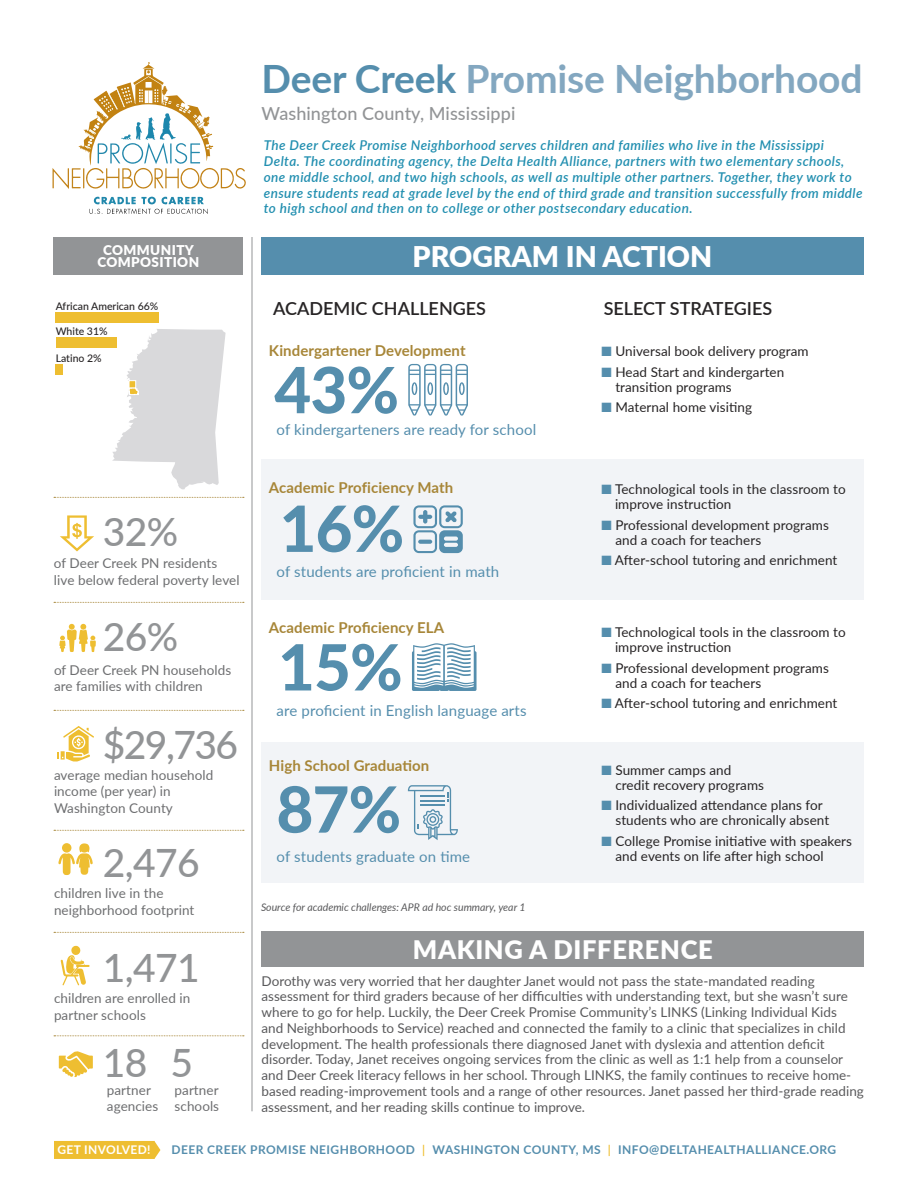
<style>
.page{position:relative;width:918px;height:1188px;background:#fff}
.page>*{position:absolute;margin:0;border:0;box-sizing:border-box;transform-origin:0 0}
.t1{font:800 63.75px "Lato";letter-spacing:-.015em;color:#558ead}
.t2{font:700 39px "Lato";letter-spacing:-.005em;color:#83a7c0}
.t3{font:500 39px "Lato";letter-spacing:-.015em;color:#929496}
.t4{font:900 28.5px "Lato";color:#fff}
.t5{font:900 25.5px "Lato";letter-spacing:.025em;color:#fff}
.t6{font:600 18px "Lato";color:#272425}
.t7{font:500 18px "Lato";letter-spacing:.005em;color:#929496}
.t8{font:15px "Lato";letter-spacing:.01em;color:#558ead}
.t9{font:700 15px "Lato";letter-spacing:.005em;color:#a78638}
.t10{font:13.5px/15.8px "Lato";color:#59595b}
.t11{font:13.5px/15px "Lato";letter-spacing:.005em;color:#272425}
.t12{font:italic 600 13.5px/15.8px "Lato";letter-spacing:.03em;color:#228fb0}
.t13{font:13.5px/16.5px "Lato";letter-spacing:.005em;color:#6d6e70}
.t14{font:900 13.5px/11.7px "Lato";letter-spacing:.03em;color:#fff;text-align:center}
.t15{font:700 12px "Lato";letter-spacing:.035em;color:#558ead}
.t16{font:700 12px "Lato";letter-spacing:.03em;color:#fff}
.t17{font:italic 10.5px "Lato";color:#59595b}
.t18{font:500 10.5px "Lato";color:#272425}
.s1{color:#558ead}
.s2{font-weight:600;color:#eebe31}
</style>
<div class="page">
<div style="left:261px;top:460px;width:603px;height:140px;background:#f2f4f7"></div>
<div style="left:261px;top:742px;width:603px;height:140px;background:#f2f4f7"></div>
<div style="left:56px;top:364px;width:7px;height:10px;background:#eebe31"></div>
<div style="left:56px;top:312px;width:103px;height:10px;background:#eebe31"></div>
<hr style="left:252px;top:237px;width:1px;height:874px;background:#929496">
<svg style="left:408px;top:364px;width:60px;height:52px"></svg>
<svg style="left:54px;top:1035px;width:190px;height:1px"></svg>
<svg style="left:54px;top:932px;width:190px;height:1px"></svg>
<svg style="left:54px;top:710px;width:190px;height:1px"></svg>
<svg style="left:54px;top:602px;width:190px;height:1px"></svg>
<svg style="left:54px;top:830px;width:190px;height:1px"></svg>
<svg style="left:54px;top:497px;width:190px;height:1px"></svg>
<svg style="left:89px;top:197px;width:119px;height:17px"></svg>
<svg style="left:53px;top:62px;width:193px;height:127px"></svg>
<div style="left:54px;top:237px;width:189px;height:37px;background:#929496"></div>
<div style="left:56px;top:337px;width:61px;height:11px;background:#eebe31"></div>
<svg style="left:112px;top:329px;width:114px;height:160px"></svg>
<svg style="left:60px;top:515px;width:34px;height:36px"></svg>
<svg style="left:59px;top:624px;width:37px;height:28px"></svg>
<svg style="left:57px;top:726px;width:37px;height:36px"></svg>
<svg style="left:58px;top:843px;width:35px;height:32px"></svg>
<svg style="left:61px;top:945px;width:29px;height:40px"></svg>
<div style="left:261px;top:237px;width:603px;height:37px;background:#558ead"></div>
<svg style="left:413px;top:505px;width:50px;height:48px"></svg>
<svg style="left:412px;top:643px;width:65px;height:48px"></svg>
<svg style="left:408px;top:785px;width:50px;height:55px"></svg>
<div style="left:262px;top:931px;width:602px;height:36px;background:#929496"></div>
<svg style="left:59px;top:1051px;width:34px;height:26px"></svg>
<svg style="left:154px;top:1141px;width:6px;height:18px"></svg>
<div style="left:54px;top:1141px;width:100px;height:18px;background:#eebe31"></div>
<p class="t14" style="left:97px;top:244px;width:103px">COMMUNITY<br>COMPOSITION</p>
<p class="t18" style="left:56px;top:299px;width:104px">African American 66%</p>
<p class="t18" style="left:56px;top:324px;width:53px">White 31%</p>
<p class="t18" style="left:56px;top:350px;width:48px">Latino 2%</p>
<h2 class="t3" style="left:103px;top:503px;width:77px">32%</h2>
<p class="t13" style="left:54px;top:555px;width:187px">of Deer Creek PN residents live below federal poverty level</p>
<p class="t3" style="left:103px;top:608px;width:77px">26%</p>
<h3 class="t13" style="left:54px;top:661px;width:179px">of Deer Creek PN households are families with children</h3>
<p class="t3" style="left:103px;top:716px;width:137px">$29,736</p>
<p class="t13" style="left:54px;top:766px;width:161px">average median household income (per year) in<br>Washington County</p>
<p class="t3" style="left:103px;top:835px;width:99px">2,476</p>
<p class="t13" style="left:54px;top:885px;width:142px">children live in the neighborhood footprint</p>
<p class="t3" style="left:103px;top:940px;width:99px">1,471</p>
<p class="t13" style="left:54px;top:990px;width:138px">children are enrolled in partner schools</p>
<p class="t3" style="left:103px;top:1034px;width:92px">18 5</p>
<p class="t13" style="left:107px;top:1081px;width:45px">partner</p>
<p class="t13" style="left:107px;top:1081px;width:114px;text-align:right">partner<br>agencies schools</p>
<h1 class="t2" style="left:262px;top:50px;width:602px"><span class="s1">Deer Creek</span> Promise Neighborhood</h1>
<p class="t7" style="left:262px;top:100px;width:255px">Washington County, Mississippi</p>
<p class="t12" style="left:264px;top:137px;width:600px">The Deer Creek Promise Neighborhood serves children and families who live in the Mississippi Delta. The coordinating agency, the Delta Health Alliance, partners with two elementary schools, one middle school, and two high schools, as well as multiple other partners. Together, they work to ensure students read at grade level by the end of third grade and transition successfully from middle to high school and then on to college or other postsecondary education.</p>
<p class="t4" style="left:413px;top:235px;width:301px">PROGRAM IN ACTION</p>
<h4 class="t6" style="left:273px;top:295px;width:214px">ACADEMIC CHALLENGES</h4>
<h4 class="t6" style="left:604px;top:295px;width:170px">SELECT STRATEGIES</h4>
<h5 class="t9" style="left:269px;top:340px;width:198px">Kindergartener Development</h5>
<p class="t1" style="left:274px;top:343px;width:126px">43%</p>
<p class="t8" style="left:277px;top:419px;width:261px">of kindergarteners are ready for school</p>
<p class="t11" style="left:602px;top:343px;width:209px"><span class="s1">■</span> Universal book delivery program</p>
<p class="t11" style="left:615px;top:364px;width:170px;text-indent:-14px"><span class="s1">■</span> Head Start and kindergarten transition programs</p>
<p class="t11" style="left:602px;top:399px;width:152px"><span class="s1">■</span> Maternal home visiting</p>
<h5 class="t9" style="left:269px;top:477px;width:186px">Academic Proficiency Math</h5>
<p class="t1" style="left:280px;top:481px;width:126px">16%</p>
<p class="t8" style="left:277px;top:561px;width:224px">of students are proficient in math</p>
<h5 class="t9" style="left:269px;top:617px;width:177px">Academic Proficiency ELA</h5>
<p class="t1" style="left:278px;top:620px;width:126px">15%</p>
<p class="t8" style="left:277px;top:699px;width:252px">are proficient in English language arts</p>
<h5 class="t9" style="left:269px;top:754px;width:162px">High School Graduation</h5>
<p class="t1" style="left:276px;top:762px;width:126px">87%</p>
<p class="t8" style="left:277px;top:846px;width:195px">of students graduate on time</p>
<p class="t17" style="left:261px;top:900px;width:266px">Source for academic challenges: APR ad hoc summary, year 1</p>
<p class="t11" style="left:615px;top:481px;width:232px;text-indent:-13px"><span class="s1">■</span> Technological tools in the classroom to improve instruction</p>
<p class="t11" style="left:615px;top:517px;width:215px;text-indent:-14px"><span class="s1">■</span> Professional development programs and a coach for teachers</p>
<p class="t11" style="left:602px;top:552px;width:237px"><span class="s1">■</span> After-school tutoring and enrichment</p>
<p class="t11" style="left:615px;top:624px;width:232px;text-indent:-13px"><span class="s1">■</span> Technological tools in the classroom to improve instruction</p>
<p class="t11" style="left:615px;top:660px;width:215px;text-indent:-14px"><span class="s1">■</span> Professional development programs and a coach for teachers</p>
<p class="t11" style="left:602px;top:695px;width:237px"><span class="s1">■</span> After-school tutoring and enrichment</p>
<p class="t11" style="left:615px;top:762px;width:150px;text-indent:-14px"><span class="s1">■</span> Summer camps and credit recovery programs</p>
<p class="t11" style="left:615px;top:797px;width:215px;text-indent:-14px"><span class="s1">■</span> Individualized attendance plans for students who are chronically absent</p>
<p class="t11" style="left:615px;top:833px;width:238px;text-indent:-14px"><span class="s1">■</span> College Promise initiative with speakers and events on life after high school</p>
<p class="t5" style="left:413px;top:931px;width:301px">MAKING A DIFFERENCE</p>
<p class="t10" style="left:262px;top:972px;width:604px">Dorothy was very worried that her daughter Janet would not pass the state-mandated reading assessment for third graders because of her difficulties with understanding text, but she wasn’t sure where to go for help. Luckily, the Deer Creek Promise Community’s LINKS (Linking Individual Kids<br>and Neighborhoods to Service) reached and connected the family to a clinic that specializes in child development. The health professionals there diagnosed Janet with dyslexia and attention deficit disorder. Today, Janet receives ongoing services from the clinic as well as 1:1 help from a counselor and Deer Creek literacy fellows in her school. Through LINKS, the family continues to receive home&shy;based reading-improvement tools and a range of other resources. Janet passed her third-grade reading assessment, and her reading skills continue to improve.</p>
<p class="t16" style="left:57px;top:1141px;width:95px">GET INVOLVED!</p>
<p class="t15" style="left:172px;top:1141px;width:666px">DEER CREEK PROMISE NEIGHBORHOOD <span class="s2">|</span> WASHINGTON COUNTY, MS <span class="s2">|</span> INFO@DELTAHEALTHALLIANCE.ORG</p>
</div>
